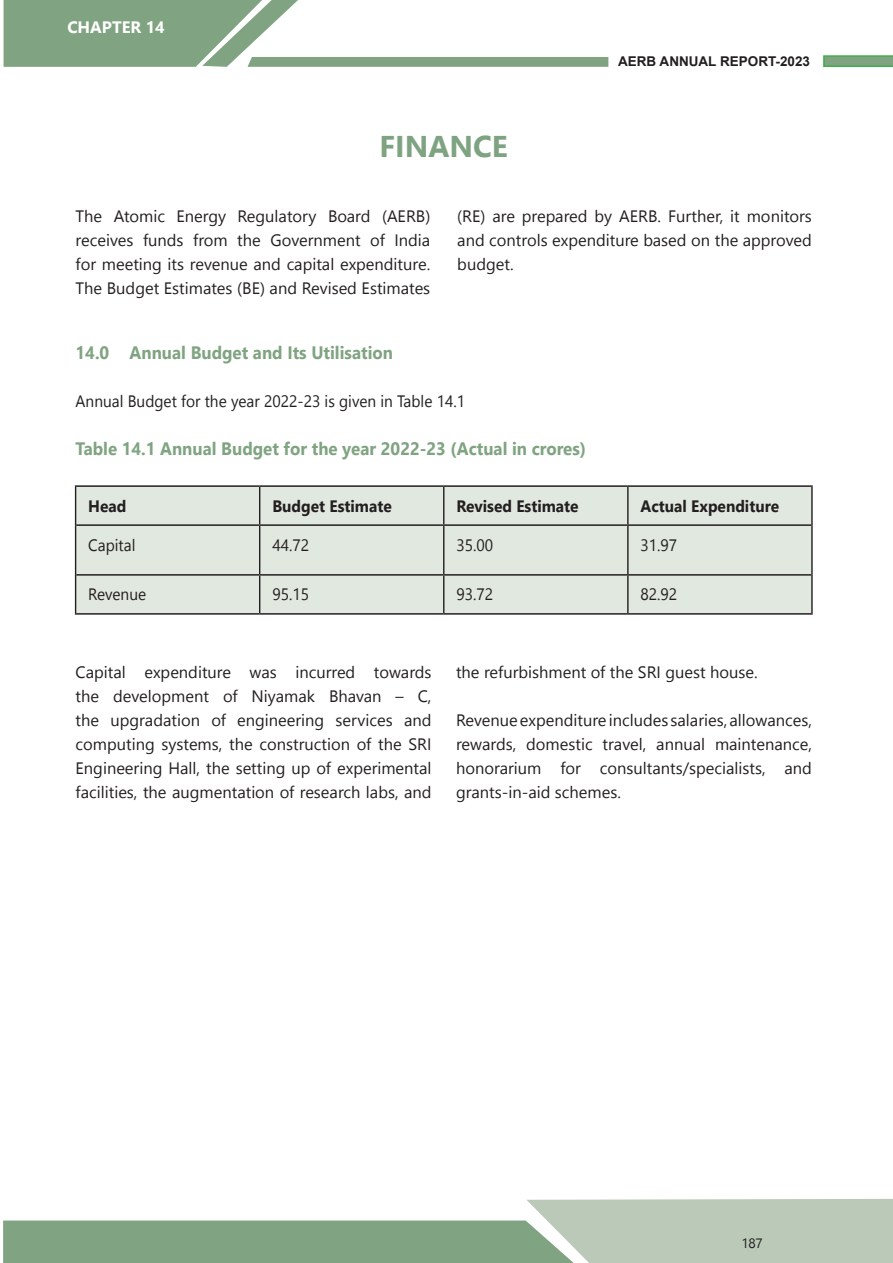
<style>
.page{position:relative;width:893px;height:1263px;background:#fff}
.page>*{position:absolute;margin:0;border:0;box-sizing:border-box;transform-origin:0 0}
.Headline{font:700 30px "Nirmala UI";color:#7ea381}
._14_Subheadline{font:700 18px "Nirmala UI";color:#80a481;scale:.94 1}
.Body_Text_11{font:16.5px/24px "Nirmala UI";color:#231f20;text-align:justify}
.Body_Text_11-2{font:16.5px "Nirmala UI";color:#231f20;scale:.94 1}
.Body_Text_11-3{font:700 16.5px "Nirmala UI";color:#231f20;scale:.94 1}
.t1{font:700 16.5px "Nirmala UI";color:#fff}
.t2{font:700 13.5px "Arial";color:#231f20}
.t3{font:13.5px "Nirmala UI";color:#231f20}
</style>
<div class="page">
<svg style="left:3px;top:1199px;width:890px;height:64px"></svg>
<svg style="left:823px;top:55px;width:70px;height:12px"></svg>
<svg style="left:4px;top:0;width:604px;height:67px"></svg>
<div style="left:76px;top:487px;width:735px;height:37px;background:#e1e8df"></div>
<div style="left:76px;top:526px;width:735px;height:87px;background:#e1e8df"></div>
<hr style="left:75px;top:485px;width:185px;height:2px;background:#231f20">
<hr style="left:260px;top:485px;width:184px;height:2px;background:#231f20">
<hr style="left:444px;top:485px;width:184px;height:2px;background:#231f20">
<hr style="left:628px;top:485px;width:185px;height:2px;background:#231f20">
<hr style="left:76px;top:524px;width:184px;height:2px;background:#231f20">
<hr style="left:260px;top:524px;width:184px;height:2px;background:#231f20">
<hr style="left:444px;top:524px;width:184px;height:2px;background:#231f20">
<hr style="left:628px;top:524px;width:183px;height:2px;background:#231f20">
<hr style="left:76px;top:574px;width:184px;height:2px;background:#231f20">
<hr style="left:260px;top:574px;width:184px;height:2px;background:#231f20">
<hr style="left:444px;top:574px;width:184px;height:2px;background:#231f20">
<hr style="left:628px;top:574px;width:183px;height:2px;background:#231f20">
<hr style="left:75px;top:613px;width:185px;height:2px;background:#231f20">
<hr style="left:260px;top:613px;width:184px;height:2px;background:#231f20">
<hr style="left:444px;top:613px;width:184px;height:2px;background:#231f20">
<hr style="left:628px;top:613px;width:185px;height:2px;background:#231f20">
<hr style="left:75px;top:487px;width:1px;height:38px;background:#231f20">
<hr style="left:259px;top:487px;width:1px;height:37px;background:#231f20">
<hr style="left:443px;top:487px;width:1px;height:37px;background:#231f20">
<hr style="left:627px;top:487px;width:2px;height:37px;background:#231f20">
<hr style="left:811px;top:487px;width:2px;height:38px;background:#231f20">
<hr style="left:75px;top:525px;width:1px;height:50px;background:#231f20">
<hr style="left:259px;top:526px;width:1px;height:48px;background:#231f20">
<hr style="left:443px;top:526px;width:1px;height:48px;background:#231f20">
<hr style="left:627px;top:526px;width:2px;height:48px;background:#231f20">
<hr style="left:811px;top:525px;width:2px;height:50px;background:#231f20">
<hr style="left:75px;top:575px;width:1px;height:38px;background:#231f20">
<hr style="left:259px;top:576px;width:1px;height:37px;background:#231f20">
<hr style="left:443px;top:576px;width:1px;height:37px;background:#231f20">
<hr style="left:627px;top:576px;width:2px;height:37px;background:#231f20">
<hr style="left:811px;top:575px;width:2px;height:38px;background:#231f20">
<p class="t1" style="left:67px;top:14px;width:99px">CHAPTER 14</p>
<p class="Headline" style="left:380px;top:122px;width:130px">FINANCE</p>
<p class="t2" style="left:618px;top:52px;width:194px">AERB ANNUAL REPORT-2023</p>
<p class="Body_Text_11" style="left:76px;top:203px;width:356px">The Atomic Energy Regulatory Board (AERB) receives funds from the Government of India for meeting its revenue and capital expenditure.<br>The Budget Estimates (BE) and Revised Estimates</p>
<p class="Body_Text_11" style="left:457px;top:203px;width:356px">(RE) are prepared by AERB. Further, it monitors and controls expenditure based on the approved budget.</p>
<p class="_14_Subheadline" style="left:76px;top:338px;width:339px">14.0 Annual Budget and Its Utilisation</p>
<p class="Body_Text_11-2" style="left:76px;top:388px;width:416px">Annual Budget for the year 2022-23 is given in Table 14.1</p>
<p class="_14_Subheadline" style="left:76px;top:434px;width:545px">Table 14.1 Annual Budget for the year 2022-23 (Actual in crores)</p>
<p class="Body_Text_11-3" style="left:88px;top:492px;width:42px">Head</p>
<p class="Body_Text_11-3" style="left:272px;top:492px;width:128px">Budget Estimate</p>
<p class="Body_Text_11-3" style="left:456px;top:492px;width:131px">Revised Estimate</p>
<p class="Body_Text_11-3" style="left:640px;top:492px;width:149px">Actual Expenditure</p>
<p class="Body_Text_11-2" style="left:88px;top:531px;width:52px">Capital</p>
<p class="Body_Text_11-2" style="left:272px;top:531px;width:41px">44.72</p>
<p class="Body_Text_11-2" style="left:456px;top:531px;width:41px">35.00</p>
<p class="Body_Text_11-2" style="left:640px;top:531px;width:41px">31.97</p>
<p class="Body_Text_11-2" style="left:88px;top:581px;width:63px">Revenue</p>
<p class="Body_Text_11-2" style="left:272px;top:581px;width:41px">95.15</p>
<p class="Body_Text_11-2" style="left:456px;top:581px;width:41px">93.72</p>
<p class="Body_Text_11-2" style="left:640px;top:581px;width:41px">82.92</p>
<p class="Body_Text_11" style="left:76px;top:659px;width:357px">Capital expenditure was incurred towards the development of Niyamak Bhavan – C, the upgradation of engineering services and computing systems, the construction of the SRI Engineering Hall, the setting up of experimental facilities, the augmentation of research labs, and</p>
<p class="Body_Text_11" style="left:456px;top:659px;width:303px">the refurbishment of the SRI guest house.</p>
<p class="Body_Text_11" style="left:456px;top:707px;width:357px">Revenue expenditure includes salaries, allowances, rewards, domestic travel, annual maintenance, honorarium for consultants/specialists, and grants-in-aid schemes.</p>
<p class="t3" style="left:742px;top:1232px;width:22px">187</p>
</div>
